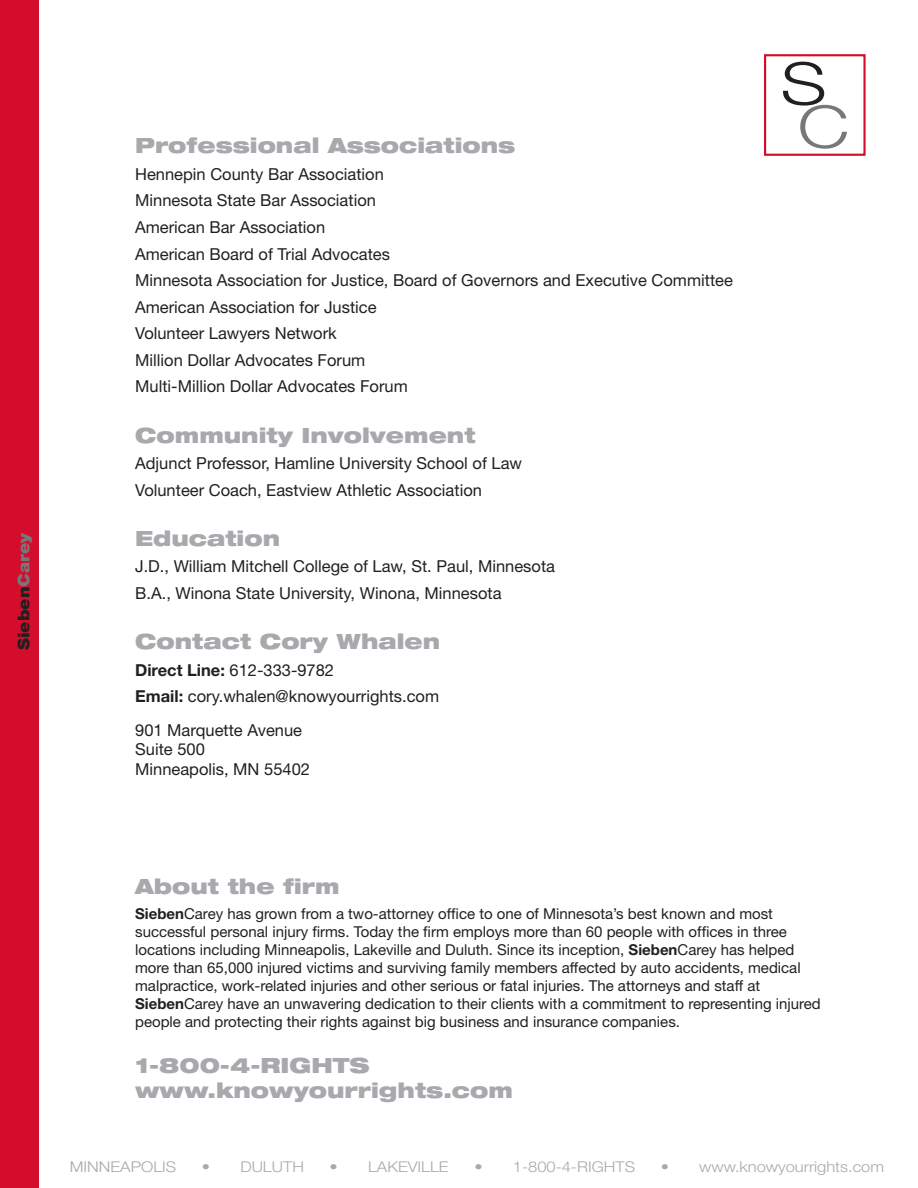
<style>
.page{position:relative;width:918px;height:1188px;background:#fff}
.page>*{position:absolute;margin:0;border:0;box-sizing:border-box;transform-origin:0 0}
.t1{font:900 expanded 21px "Helvetica Neue";color:#a8a9ad}
.t2{font:16.5px "Helvetica Neue";color:#231f20}
.t3{font:900 16.2px "Helvetica Neue";color:#231f20;scale:1.11 1}
.t4{font:15px/18px "Helvetica Neue";color:#231f20}
.t5{font:300 14.85px "Helvetica Neue";color:#a8a9ad;scale:1.11 1}
.s1{color:#76787b}
.s2{font-weight:700}
</style>
<div class="page">
<div style="left:0;top:0;width:39px;height:1188px;background:#d30d2b"></div>
<svg style="left:783px;top:62px;width:64px;height:87px"></svg>
<div style="left:764px;top:54px;width:102px;height:102px;border:2px solid #d30d2b"></div>
<p class="t3" style="left:14px;top:650px;width:108px;rotate:-90deg">Sieben<span class="s1">Carey</span></p>
<p class="t1" style="left:135px;top:132px;width:382px">Professional Associations</p>
<p class="t2" style="left:135px;top:164px;width:250px">Hennepin County Bar Association</p>
<p class="t2" style="left:135px;top:191px;width:242px">Minnesota State Bar Association</p>
<p class="t2" style="left:135px;top:217px;width:192px">American Bar Association</p>
<p class="t2" style="left:135px;top:244px;width:256px">American Board of Trial Advocates</p>
<p class="t2" style="left:135px;top:270px;width:599px">Minnesota Association for Justice, Board of Governors and Executive Committee</p>
<p class="t2" style="left:135px;top:297px;width:243px">American Association for Justice</p>
<p class="t2" style="left:135px;top:324px;width:203px">Volunteer Lawyers Network</p>
<p class="t2" style="left:135px;top:350px;width:232px">Million Dollar Advocates Forum</p>
<p class="t2" style="left:135px;top:377px;width:274px">Multi-Million Dollar Advocates Forum</p>
<p class="t1" style="left:135px;top:421px;width:342px">Community Involvement</p>
<p class="t2" style="left:135px;top:453px;width:388px">Adjunct Professor, Hamline University School of Law</p>
<p class="t2" style="left:135px;top:480px;width:348px">Volunteer Coach, Eastview Athletic Association</p>
<p class="t1" style="left:135px;top:525px;width:146px">Education</p>
<p class="t2" style="left:135px;top:557px;width:421px">J.D., William Mitchell College of Law, St. Paul, Minnesota</p>
<p class="t2" style="left:135px;top:583px;width:368px">B.A., Winona State University, Winona, Minnesota</p>
<p class="t1" style="left:135px;top:628px;width:307px">Contact Cory Whalen</p>
<p class="t2" style="left:135px;top:660px;width:200px"><span class="s2">Direct Line:</span> 612-333-9782</p>
<p class="t2" style="left:135px;top:687px;width:306px"><span class="s2">Email:</span> cory.whalen@knowyourrights.com</p>
<p class="t2" style="left:135px;top:720px;width:168px">901 Marquette Avenue</p>
<p class="t2" style="left:135px;top:740px;width:71px">Suite 500</p>
<p class="t2" style="left:135px;top:760px;width:176px">Minneapolis, MN 55402</p>
<p class="t1" style="left:135px;top:873px;width:206px">About the firm</p>
<p class="t4" style="left:135px;top:905px;width:687px"><span class="s2">Sieben</span>Carey has grown from a two-attorney office to one of Minnesota’s best known and most successful personal injury firms. Today the firm employs more than 60 people with offices in three locations including Minneapolis, Lakeville and Duluth. Since its inception, <span class="s2">Sieben</span>Carey has helped more than 65,000 injured victims and surviving family members affected by auto accidents, medical malpractice, work-related injuries and other serious or fatal injuries. The attorneys and staff at <span class="s2">Sieben</span>Carey have an unwavering dedication to their clients with a commitment to representing injured people and protecting their rights against big business and insurance companies.</p>
<p class="t1" style="left:135px;top:1052px;width:236px">1-800-4-RIGHTS</p>
<p class="t1" style="left:135px;top:1077px;width:379px">www.knowyourrights.com</p>
<p class="t5" style="left:70px;top:1157px;width:97px">MINNEAPOLIS</p>
<p class="t5" style="left:202px;top:1157px;width:13px">•唀</p>
<p class="t5" style="left:240px;top:1157px;width:59px">DULUTH</p>
<p class="t5" style="left:330px;top:1157px;width:13px">•唀</p>
<p class="t5" style="left:368px;top:1157px;width:74px">LAKEVILLE</p>
<p class="t5" style="left:474px;top:1157px;width:13px">•唀</p>
<p class="t5" style="left:513px;top:1157px;width:112px">1-800-4-RIGHTS</p>
<p class="t5" style="left:661px;top:1157px;width:13px">•唀</p>
<p class="t5" style="left:699px;top:1157px;width:168px">www.knowyourrights.com</p>
</div>
